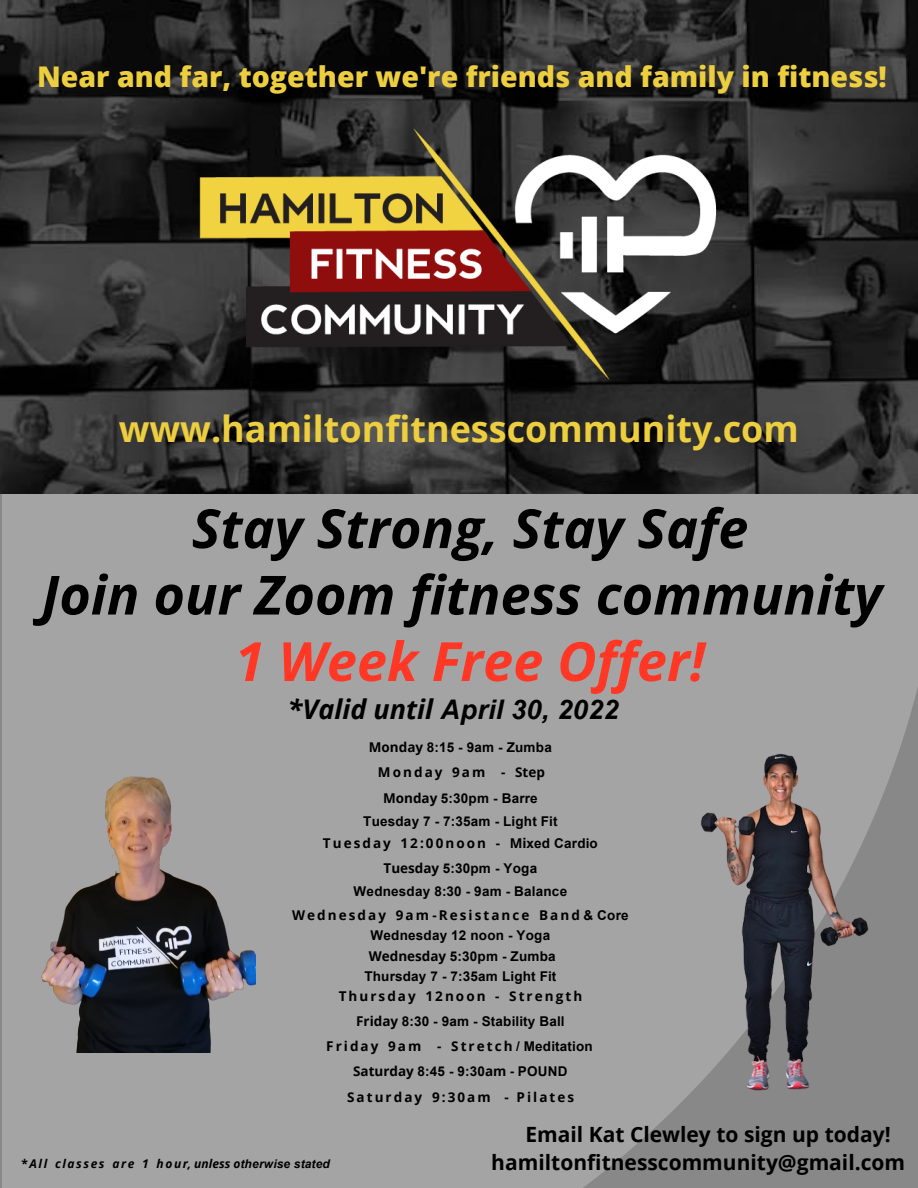
<style>
.page{position:relative;width:918px;height:1188px;background:#fff}
.page>*{position:absolute;margin:0;border:0;box-sizing:border-box;transform-origin:0 0}
.t1{font:italic 700 54px/66.4px "Open Sans";color:#000;text-align:center}
.t2{font:italic 700 54px "Open Sans";color:#ff3724}
.t3{font:700 36px "Open Sans";color:#edce3f}
.t4{font:800 28.5px "Open Sans";color:#edce3f}
.t5{font:italic 700 27px "Arial";color:#000}
.t6{font:700 21px/28.5px "Open Sans";color:#000}
.t7{font:700 13.5px/20.2px "Arial";color:#000;text-align:center}
.t8{font:700 13.5px "Open Sans";letter-spacing:.15em;color:#000}
.t9{font:italic 700 12px "Open Sans";letter-spacing:.13em;color:#000}
.s1{font-family:"Open Sans"}
.s2{font-family:"Arial"}
.s3{font-style:normal}
</style>
<div class="page">
<div style="left:3px;top:493px;width:915px;height:695px;background:#a4a4a4"></div>
<img style="left:0;top:0;width:918px;height:493px">
<img style="left:177px;top:100px;width:564px;height:307px">
<img style="left:653px;top:698px;width:265px;height:417px">
<img style="left:37px;top:761px;width:219px;height:291px">
<h3 class="t4" style="left:37px;top:56px;width:851px">Near and far, together we're friends and family in fitness!</h3>
<h2 class="t3" style="left:119px;top:404px;width:682px">www.hamiltonfitnesscommunity.com</h2>
<h1 class="t1" style="left:41px;top:494px;width:842px">Stay Strong, Stay Safe<br>Join our Zoom fitness community</h1>
<h1 class="t2" style="left:235px;top:623px;width:472px">1 Week Free Offer!</h1>
<h3 class="t5" style="left:288px;top:694px;width:332px"><span class="s1">*Valid until</span> April 30, 2022</h3>
<p class="t7" style="left:369px;top:737px;width:185px"><span class="s1">Monday</span> 8:15 - 9am - Zumba</p>
<p class="t8" style="left:378px;top:763px;width:169px">Monday 9am - Step</p>
<p class="t7" style="left:363px;top:787px;width:196px;line-height:23px"><span class="s1">Monday</span> 5:30pm - Barre<br>Tuesday 7 - 7:35am - Light Fit</p>
<p class="t8" style="left:323px;top:834px;width:277px">Tuesday 12:00noon - Mi<span class="s2">xed Cardio</span></p>
<p class="t7" style="left:354px;top:857px;width:215px;line-height:23.1px"><span class="s1">Tuesday</span> 5:30pm - Yoga<br>Wednesday 8:30 - 9am - Balance</p>
<p class="t8" style="left:292px;top:906px;width:338px">Wednesday 9am-Resistance Band<span class="s2">&amp; Core</span></p>
<p class="t7" style="left:364px;top:925px;width:194px">Wednesday 12 noon - Yoga<br><span class="s1">Wednesday</span> 5:30pm - Zumba<br>Thursday 7 - 7:35am Light Fit</p>
<p class="t8" style="left:339px;top:987px;width:245px">Thursday 12noon - Strength</p>
<p class="t7" style="left:356px;top:1011px;width:210px"><span class="s1">Friday</span> 8:30 - 9am - Stability Ball</p>
<p class="t8" style="left:326px;top:1036px;width:268px">Friday 9am - Stretch<span class="s2">/ Meditation</span></p>
<p class="t7" style="left:353px;top:1061px;width:216px"><span class="s1">Saturday</span> 8:45 - 9:30<span class="s1">am -</span> POUND</p>
<p class="t8" style="left:347px;top:1087px;width:229px">Saturday 9:30am - Pilates</p>
<p class="t9" style="left:21px;top:1155px;width:310px"><span class="s3">*</span>All classes are 1 hour, unless o<span class="s2">therwise stated</span></p>
<h3 class="t6" style="left:491px;top:1119px;width:415px;text-indent:34px">Email Kat Clewley to sign up today! hamiltonfitnesscommunity@gmail.com</h3>
</div>
